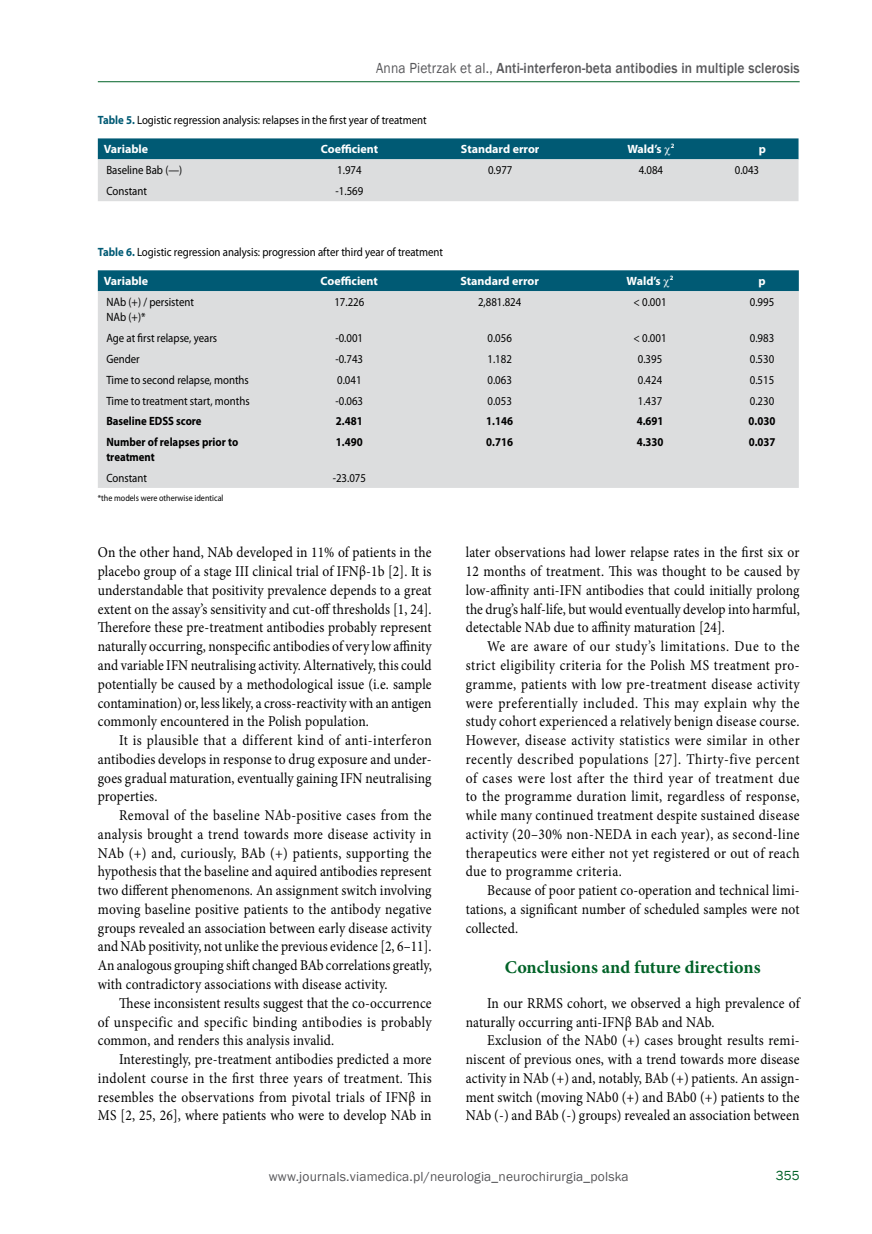
<style>
.page{position:relative;width:872px;height:1234px;background:#fff}
.page>*{position:absolute;margin:0;border:0;box-sizing:border-box;transform-origin:0 0}
.t1{font:700 18px "Minion Pro";color:#006227}
.t2{font:15px/18.8px "Minion Pro";letter-spacing:.01em;color:#000;text-align:justify;scale:.9 1}
.t3{font:500 15px "Franklin Gothic";letter-spacing:.01em;color:#58585b;scale:.9 1}
.t4{font:13.5px "Franklin Gothic";letter-spacing:.01em;color:#58585b}
.t5{font:13.5px "Franklin Gothic";color:#006227}
.t6{font:12px/14.7px "Myriad Pro";color:#000;scale:.9 1}
.t7{font:700 12px/14.7px "Myriad Pro";color:#000;scale:.9 1}
.t8{font:700 12px "Myriad Pro";color:#fff}
.t9{font:9px "Myriad Pro";color:#000;scale:.9 1}
.s1{font-weight:400}
.s2{font-weight:700;color:#005a74}
</style>
<div class="page">
<hr style="left:98px;top:81px;width:701px;height:1px;background:#006227">
<div style="left:98px;top:291px;width:701px;height:197px;background:#dcddde"></div>
<svg style="left:98px;top:138px;width:700px;height:63px;background:#94b2bb"></svg>
<div style="left:98px;top:270px;width:701px;height:21px;background:#005a74"></div>
<p class="t3" style="left:376px;top:59px;width:472px"><span class="s1">Anna Pietrzak et al.,</span> Anti-interferon-beta antibodies in multiple sclerosis</p>
<p class="t6" style="left:98px;top:113px;width:367px"><span class="s2">Table 5.</span> Logistic regression analysis: relapses in the first year of treatment</p>
<p class="t8" style="left:104px;top:143px;width:46px">Variable</p>
<p class="t8" style="left:321px;top:143px;width:59px">Coefficient</p>
<p class="t8" style="left:461px;top:143px;width:80px">Standard error</p>
<p class="t8" style="left:627px;top:143px;width:48px">Wald’s <sup>2</sup></p>
<p class="t8" style="left:759px;top:143px;width:9px">p</p>
<p class="t6" style="left:106px;top:163px;width:86px">Baseline Bab (—)</p>
<p class="t6" style="left:337px;top:163px;width:29px">1.974</p>
<p class="t6" style="left:488px;top:163px;width:29px">0.977</p>
<p class="t6" style="left:638px;top:163px;width:29px">4.084</p>
<p class="t6" style="left:735px;top:163px;width:29px">0.043</p>
<p class="t6" style="left:106px;top:184px;width:47px">Constant</p>
<p class="t6" style="left:336px;top:184px;width:32px">-1.569</p>
<p class="t6" style="left:98px;top:244px;width:385px"><span class="s2">Table 6.</span> Logistic regression analysis: progression after third year of treatment</p>
<p class="t8" style="left:104px;top:274px;width:46px">Variable</p>
<p class="t8" style="left:321px;top:274px;width:59px">Coefficient</p>
<p class="t8" style="left:460px;top:274px;width:80px">Standard error</p>
<p class="t8" style="left:626px;top:274px;width:48px">Wald’s <sup>2</sup></p>
<p class="t8" style="left:758px;top:274px;width:9px">p</p>
<p class="t6" style="left:106px;top:295px;width:99px">NAb (+) / persistent<br>NAb (+)*</p>
<p class="t6" style="left:334px;top:295px;width:35px">17.226</p>
<p class="t6" style="left:478px;top:295px;width:50px">2,881.824</p>
<p class="t6" style="left:633px;top:295px;width:38px">&lt; 0.001</p>
<p class="t6" style="left:750px;top:295px;width:29px">0.995</p>
<p class="t6" style="left:106px;top:330px;width:125px">Age at first relapse, years</p>
<p class="t6" style="left:335px;top:330px;width:32px">-0.001</p>
<p class="t6" style="left:487px;top:330px;width:29px">0.056</p>
<p class="t6" style="left:633px;top:330px;width:38px">&lt; 0.001</p>
<p class="t6" style="left:750px;top:330px;width:29px">0.983</p>
<p class="t6" style="left:106px;top:351px;width:39px">Gender</p>
<p class="t6" style="left:335px;top:351px;width:32px">-0.743</p>
<p class="t6" style="left:487px;top:351px;width:29px">1.182</p>
<p class="t6" style="left:638px;top:351px;width:29px">0.395</p>
<p class="t6" style="left:750px;top:351px;width:29px">0.530</p>
<p class="t6" style="left:106px;top:372px;width:160px">Time to second relapse, months</p>
<p class="t6" style="left:337px;top:372px;width:29px">0.041</p>
<p class="t6" style="left:487px;top:372px;width:29px">0.063</p>
<p class="t6" style="left:638px;top:372px;width:29px">0.424</p>
<p class="t6" style="left:750px;top:372px;width:29px">0.515</p>
<p class="t6" style="left:106px;top:393px;width:161px">Time to treatment start, months</p>
<p class="t6" style="left:335px;top:393px;width:32px">-0.063</p>
<p class="t6" style="left:487px;top:393px;width:29px">0.053</p>
<p class="t6" style="left:638px;top:393px;width:29px">1.437</p>
<p class="t6" style="left:750px;top:393px;width:29px">0.230</p>
<p class="t7" style="left:106px;top:414px;width:107px">Baseline EDSS score</p>
<p class="t7" style="left:336px;top:414px;width:31px">2.481</p>
<p class="t7" style="left:486px;top:414px;width:31px">1.146</p>
<p class="t7" style="left:636px;top:414px;width:31px">4.691</p>
<p class="t7" style="left:748px;top:414px;width:31px">0.030</p>
<p class="t7" style="left:106px;top:435px;width:148px">Number of relapses prior to treatment</p>
<p class="t7" style="left:336px;top:435px;width:31px">1.490</p>
<p class="t7" style="left:486px;top:435px;width:31px">0.716</p>
<p class="t7" style="left:636px;top:435px;width:31px">4.330</p>
<p class="t7" style="left:748px;top:435px;width:31px">0.037</p>
<p class="t6" style="left:106px;top:470px;width:47px">Constant</p>
<p class="t6" style="left:333px;top:470px;width:38px">-23.075</p>
<p class="t9" style="left:98px;top:493px;width:141px">*the models were otherwise identical</p>
<p class="t2" style="left:98px;top:543px;width:372px">On the other hand, NAb developed in 11% of patients in the placebo group of a stage III clinical trial of IFNβ-1b [2]. It is understandable that positivity prevalence depends to a great extent on the assay’s sensitivity and cut-off thresholds [1, 24].<br>Therefore these pre-treatment antibodies probably represent naturally occurring, nonspecific antibodies of very low affinity and variable IFN neutralising activity. Alternatively, this could potentially be caused by a methodological issue (i.e. sample contamination) or, less likely, a cross-reactivity with an antigen commonly encountered in the Polish population.</p>
<p class="t2" style="left:98px;top:730px;width:372px;text-indent:21px">It is plausible that a different kind of anti-interferon antibodies develops in response to drug exposure and under&shy;goes gradual maturation, eventually gaining IFN neutralising properties.</p>
<p class="t2" style="left:98px;top:805px;width:372px;text-indent:21px">Removal of the baseline NAb-positive cases from the analysis brought a trend towards more disease activity in NAb (+) and, curiously, BAb (+) patients, supporting the hypothesis that the baseline and aquired antibodies represent two different phenomenons. An assignment switch involving moving baseline positive patients to the antibody negative groups revealed an association between early disease activity and NAb positivity, not unlike the previous evidence [2, 6–11].<br>An analogous grouping shift changed BAb correlations greatly, with contradictory associations with disease activity.</p>
<p class="t2" style="left:98px;top:993px;width:372px;text-indent:21px">These inconsistent results suggest that the co-occurrence of unspecific and specific binding antibodies is probably common, and renders this analysis invalid.</p>
<p class="t2" style="left:98px;top:1049px;width:372px;text-indent:21px">Interestingly, pre-treatment antibodies predicted a more indolent course in the first three years of treatment. This resembles the observations from pivotal trials of IFNβ in MS [2, 25, 26], where patients who were to develop NAb in</p>
<p class="t2" style="left:466px;top:543px;width:372px">later observations had lower relapse rates in the first six or 12 months of treatment. This was thought to be caused by low-affinity anti-IFN antibodies that could initially prolong the drug’s half-life, but would eventually develop into harmful, detectable NAb due to affinity maturation [24].</p>
<p class="t2" style="left:466px;top:637px;width:372px;text-indent:21px">We are aware of our study’s limitations. Due to the strict eligibility criteria for the Polish MS treatment pro&shy;gramme, patients with low pre-treatment disease activity were preferentially included. This may explain why the study cohort experienced a relatively benign disease course.<br>However, disease activity statistics were similar in other recently described populations [27]. Thirty-five percent of cases were lost after the third year of treatment due to the programme duration limit, regardless of response, while many continued treatment despite sustained disease activity (20–30% non-NEDA in each year), as second-line therapeutics were either not yet registered or out of reach due to programme criteria.</p>
<p class="t2" style="left:466px;top:880px;width:372px;text-indent:21px">Because of poor patient co-operation and technical limi&shy;tations, a significant number of scheduled samples were not collected.</p>
<p class="t1" style="left:505px;top:954px;width:257px">Conclusions and future directions</p>
<p class="t2" style="left:466px;top:993px;width:372px;text-indent:21px">In our RRMS cohort, we observed a high prevalence of naturally occurring anti-IFNβ BAb and NAb.</p>
<p class="t2" style="left:466px;top:1030px;width:372px;text-indent:21px">Exclusion of the NAb0 (+) cases brought results remi&shy;niscent of previous ones, with a trend towards more disease activity in NAb (+) and, notably, BAb (+) patients. An assign&shy;ment switch (moving NAb0 (+) and BAb0 (+) patients to the NAb (-) and BAb (-) groups) revealed an association between</p>
<p class="t4" style="left:269px;top:1168px;width:361px">www.journals.viamedica.pl/neurologia_neurochirurgia_polska</p>
<p class="t5" style="left:776px;top:1166px;width:25px">355</p>
</div>
